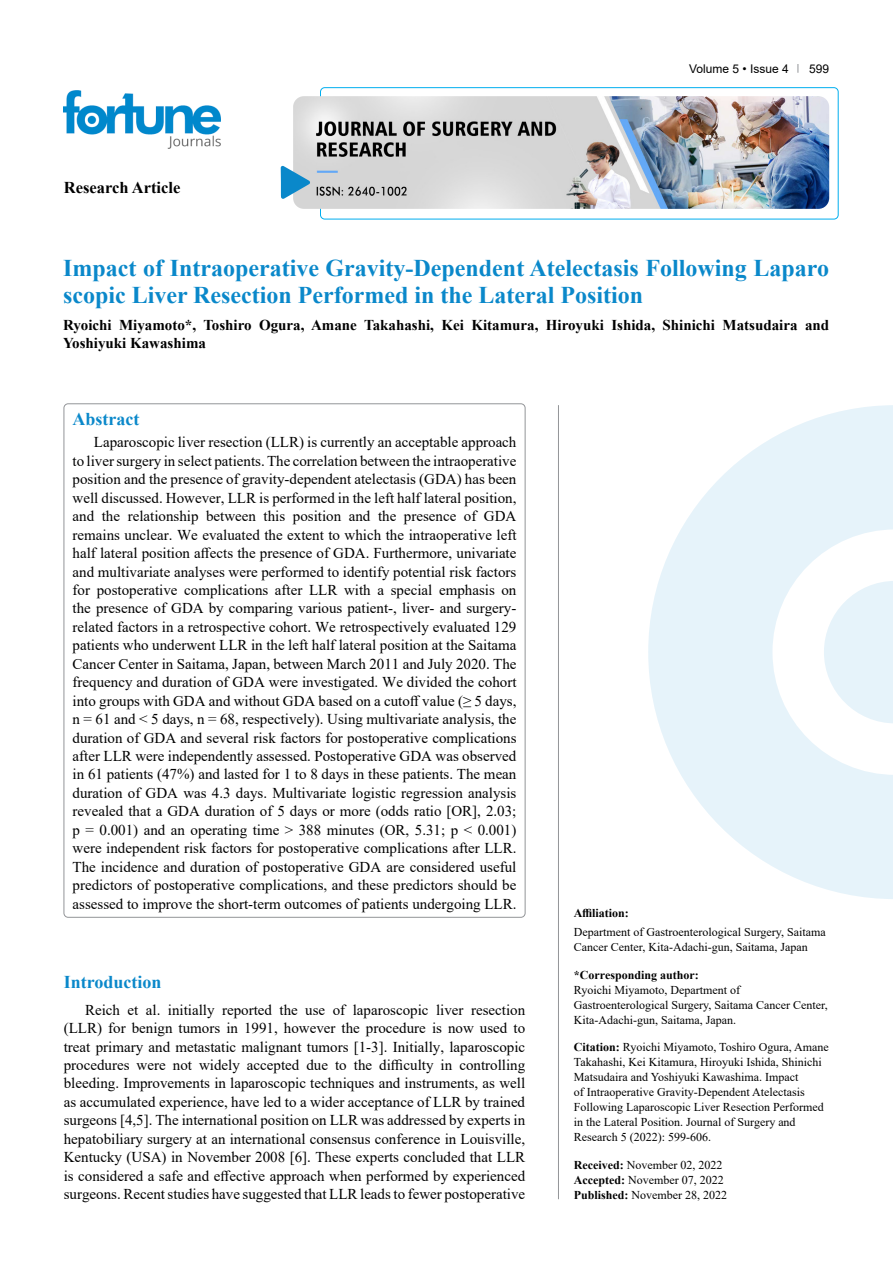
<style>
.page{position:relative;width:893px;height:1263px;background:#fff}
.page>*{position:absolute;margin:0;border:0;box-sizing:border-box;transform-origin:0 0}
.t1{font:700 24px/27px "Times New Roman";color:#0a88ca}
.t2{font:700 18px "Times New Roman";color:#0a88ca}
.t3{font:700 16.5px "Times New Roman";color:#000}
.t4{font:15px/18.5px "Times New Roman";color:#000;text-align:justify}
.t5{font:700 15px/18.5px "Times New Roman";color:#000}
.t6{font:12px/15px "Times New Roman";color:#000}
.t7{font:700 12px "Times New Roman";color:#000}
.t8{font:12px "Arial";color:#000}
.s1{font-weight:700}
</style>
<div class="page">
<img style="left:64px;top:90px;width:157px;height:59px">
<hr style="left:558px;top:405px;width:1px;height:794px;background:#939598">
<svg style="left:648px;top:405px;width:245px;height:494px;fill:#e6f3fa"></svg>
<svg style="left:824px;top:581px;width:69px;height:142px"></svg>
<div style="left:320px;top:87px;width:518px;height:132px;border:1px solid #00aeef;border-radius:4px"></div>
<img style="left:293px;top:96px;width:536px;height:113px">
<svg style="left:281px;top:166px;width:29px;height:33px"></svg>
<p class="t3" style="left:64px;top:175px;width:118px">Research Article</p>
<p class="t8" style="left:689px;top:60px;width:101px">Volume 5 • Issue 4</p>
<p class="t8" style="left:809px;top:60px;width:22px">599</p>
<h1 class="t1" style="left:63px;top:254px;width:768px">Impact of Intraoperative Gravity-Dependent Atelectasis Following Laparo scopic Liver Resection Performed in the Lateral Position</h1>
<p class="t5" style="left:63px;top:315px;width:768px">Ryoichi Miyamoto*, Toshiro Ogura, Amane Takahashi, Kei Kitamura, Hiroyuki Ishida, Shinichi Matsudaira and<br>Yoshiyuki Kawashima</p>
<p class="t2" style="left:73px;top:406px;width:68px">Abstract</p>
<p class="t4" style="left:73px;top:433px;width:445px;text-indent:21px">Laparoscopic liver resection (LLR) is currently an acceptable approach to liver surgery in select patients. The correlation between the intraoperative position and the presence of gravity-dependent atelectasis (GDA) has been well discussed. However, LLR is performed in the left half lateral position, and the relationship between this position and the presence of GDA remains unclear. We evaluated the extent to which the intraoperative left half lateral position affects the presence of GDA. Furthermore, univariate and multivariate analyses were performed to identify potential risk factors for postoperative complications after LLR with a special emphasis on the presence of GDA by comparing various patient-, liver- and surgery&shy;related factors in a retrospective cohort. We retrospectively evaluated 129 patients who underwent LLR in the left half lateral position at the Saitama Cancer Center in Saitama, Japan, between March 2011 and July 2020. The frequency and duration of GDA were investigated. We divided the cohort into groups with GDA and without GDA based on a cutoff value (≥ 5 days, n = 61 and &lt; 5 days, n = 68, respectively). Using multivariate analysis, the duration of GDA and several risk factors for postoperative complications after LLR were independently assessed. Postoperative GDA was observed in 61 patients (47%) and lasted for 1 to 8 days in these patients. The mean duration of GDA was 4.3 days. Multivariate logistic regression analysis revealed that a GDA duration of 5 days or more (odds ratio [OR], 2.03; p = 0.001) and an operating time &gt; 388 minutes (OR, 5.31; p &lt; 0.001) were independent risk factors for postoperative complications after LLR.<br>The incidence and duration of postoperative GDA are considered useful predictors of postoperative complications, and these predictors should be assessed to improve the short-term outcomes of patients undergoing LLR.</p>
<p class="t2" style="left:64px;top:969px;width:99px">Introduction</p>
<p class="t4" style="left:64px;top:1000px;width:463px;text-indent:21px">Reich et al. initially reported the use of laparoscopic liver resection (LLR) for benign tumors in 1991, however the procedure is now used to treat primary and metastatic malignant tumors [1-3]. Initially, laparoscopic procedures were not widely accepted due to the difficulty in controlling bleeding. Improvements in laparoscopic techniques and instruments, as well as accumulated experience, have led to a wider acceptance of LLR by trained surgeons [4,5]. The international position on LLR was addressed by experts in hepatobiliary surgery at an international consensus conference in Louisville, Kentucky (USA) in November 2008 [6]. These experts concluded that LLR is considered a safe and effective approach when performed by experienced surgeons. Recent studies have suggested that LLR leads to fewer postoperative</p>
<p class="t7" style="left:574px;top:904px;width:56px">Affiliation:</p>
<p class="t6" style="left:574px;top:924px;width:253px">Department of Gastroenterological Surgery, Saitama<br>Cancer Center, Kita-Adachi-gun, Saitama, Japan</p>
<p class="t7" style="left:574px;top:966px;width:127px">*Corresponding author:</p>
<p class="t6" style="left:574px;top:982px;width:255px">Ryoichi Miyamoto, Department of<br>Gastroenterological Surgery, Saitama Cancer Center,<br>Kita-Adachi-gun, Saitama, Japan.</p>
<p class="t6" style="left:574px;top:1039px;width:256px"><span class="s1">Citation:</span> Ryoichi Miyamoto, Toshiro Ogura, Amane Takahashi, Kei Kitamura, Hiroyuki Ishida, Shinichi Matsudaira and Yoshiyuki Kawashima. Impact<br>of Intraoperative Gravity-Dependent Atelectasis Following Laparoscopic Liver Resection Performed in the Lateral Position. Journal of Surgery and Research 5 (2022): 599-606.</p>
<p class="t6" style="left:574px;top:1157px;width:155px"><span class="s1">Received:</span> November 02, 2022<br><span class="s1">Accepted:</span> November 07, 2022<br><span class="s1">Published:</span> November 28, 2022</p>
</div>
